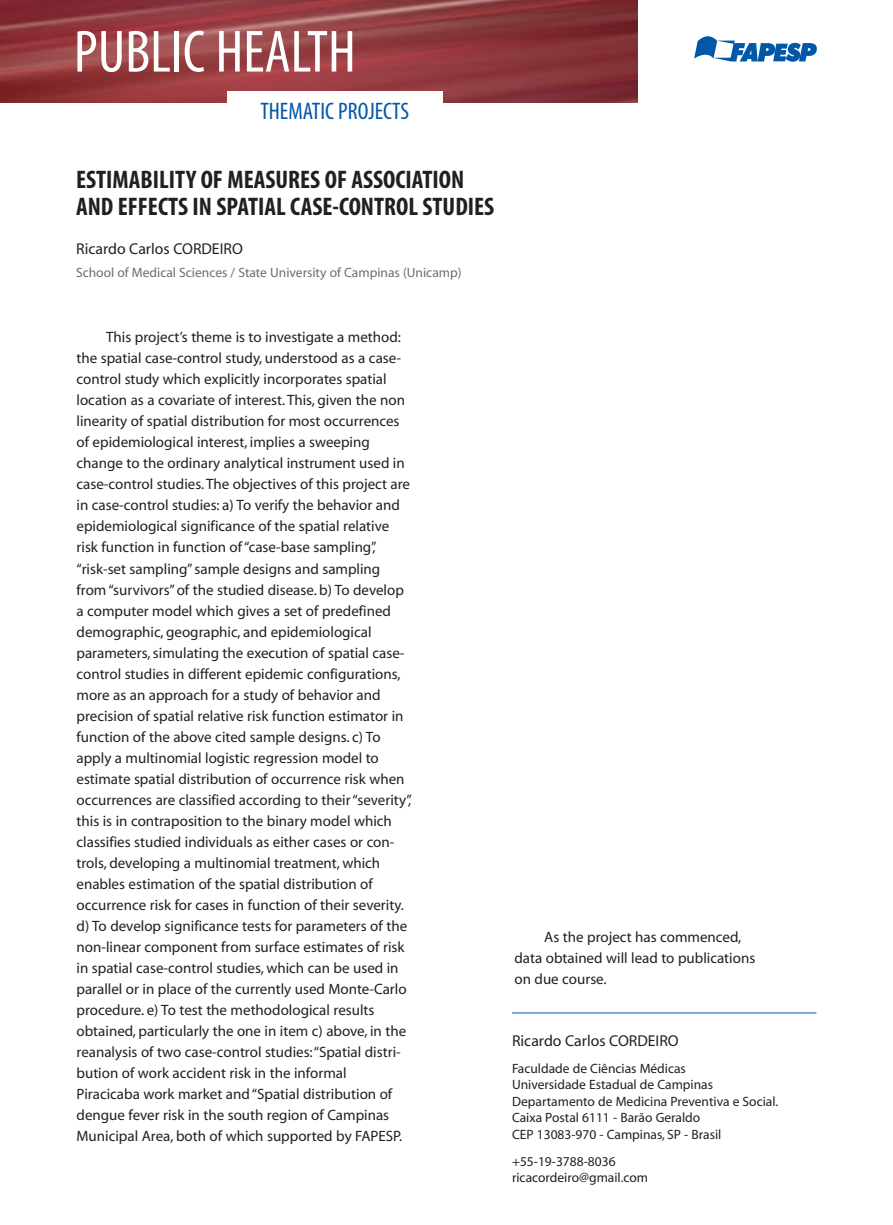
<style>
.page{position:relative;width:893px;height:1225px;background:#fff}
.page>*{position:absolute;margin:0;border:0;box-sizing:border-box;transform-origin:0 0}
.t1{font:condensed 60px "Myriad";color:#fff}
.t2{font:700 condensed 25.5px/27px "Myriad";color:#231f20}
.t3{font:condensed 24px "Myriad";color:#0157a8}
.t4{font:15.75px "Myriad";color:#231f20}
.t5{font:15px/21px "Myriad";color:#231f20}
.t6{font:13.5px/16.5px "Myriad";color:#231f20}
.t7{font:13.5px "Myriad";color:#6c6d70}
</style>
<div class="page">
<img style="left:0;top:0;width:638px;height:102px">
<div style="left:227px;top:91px;width:215px;height:27px;background:#fff"></div>
<img style="left:694px;top:36px;width:123px;height:26px">
<hr style="left:512px;top:1012px;width:304px;height:1px;background:#0157a8">
<h1 class="t1" style="left:74px;top:31px;width:283px">PUBLIC HEALTH</h1>
<h3 class="t3" style="left:260px;top:102px;width:150px">THEMATIC PROJECTS</h3>
<h2 class="t2" style="left:76px;top:168px;width:420px">ESTIMABILITY OF MEASURES OF ASSOCIATION<br>AND EFFECTS IN SPATIAL CASE-CONTROL STUDIES</h2>
<p class="t4" style="left:76px;top:243px;width:168px">Ricardo Carlos CORDEIRO</p>
<p class="t7" style="left:76px;top:267px;width:387px">School of Medical Sciences / State University of Campinas (Unicamp)</p>
<p class="t5" style="left:77px;top:328px;width:337px;text-indent:30px">This project’s theme is to investigate a method: the spatial case-control study, understood as a case&shy;control study which explicitly incorporates spatial location as a covariate of interest. This, given the non linearity of spatial distribution for most occurrences of epidemiological interest, implies a sweeping change to the ordinary analytical instrument used in case-control studies. The objectives of this project are in case-control studies: a) To verify the behavior and epidemiological significance of the spatial relative risk function in function of “case-base sampling”, “risk-set sampling”sample designs and sampling from “survivors” of the studied disease. b) To develop a computer model which gives a set of predefined demographic, geographic, and epidemiological parameters, simulating the execution of spatial case&shy;control studies in different epidemic configurations, more as an approach for a study of behavior and precision of spatial relative risk function estimator in function of the above cited sample designs. c) To apply a multinomial logistic regression model to estimate spatial distribution of occurrence risk when occurrences are classified according to their “severity”, this is in contraposition to the binary model which classifies studied individuals as either cases or con&shy;trols, developing a multinomial treatment, which enables estimation of the spatial distribution of occurrence risk for cases in function of their severity. d) To develop significance tests for parameters of the non-linear component from surface estimates of risk in spatial case-control studies, which can be used in parallel or in place of the currently used Monte-Carlo procedure. e) To test the methodological results obtained, particularly the one in item c) above, in the reanalysis of two case-control studies:“Spatial distri&shy;bution of work accident risk in the informal Piracicaba work market and “Spatial distribution of dengue fever risk in the south region of Campinas Municipal Area, both of which supported by FAPESP.</p>
<p class="t5" style="left:514px;top:927px;width:242px;text-indent:30px">As the project has commenced, data obtained will lead to publications on due course.</p>
<p class="t4" style="left:512px;top:1034px;width:168px">Ricardo Carlos CORDEIRO</p>
<p class="t6" style="left:512px;top:1061px;width:268px">Faculdade de Ciências Médicas<br>Universidade Estadual de Campinas Departamento de Medicina Preventiva e Social.<br>Caixa Postal 6111 - Barão Geraldo<br>CEP 13083-970 - Campinas, SP - Brasil</p>
<p class="t6" style="left:512px;top:1154px;width:138px">+55-19-3788-8036 ricacordeiro@gmail.com</p>
</div>
